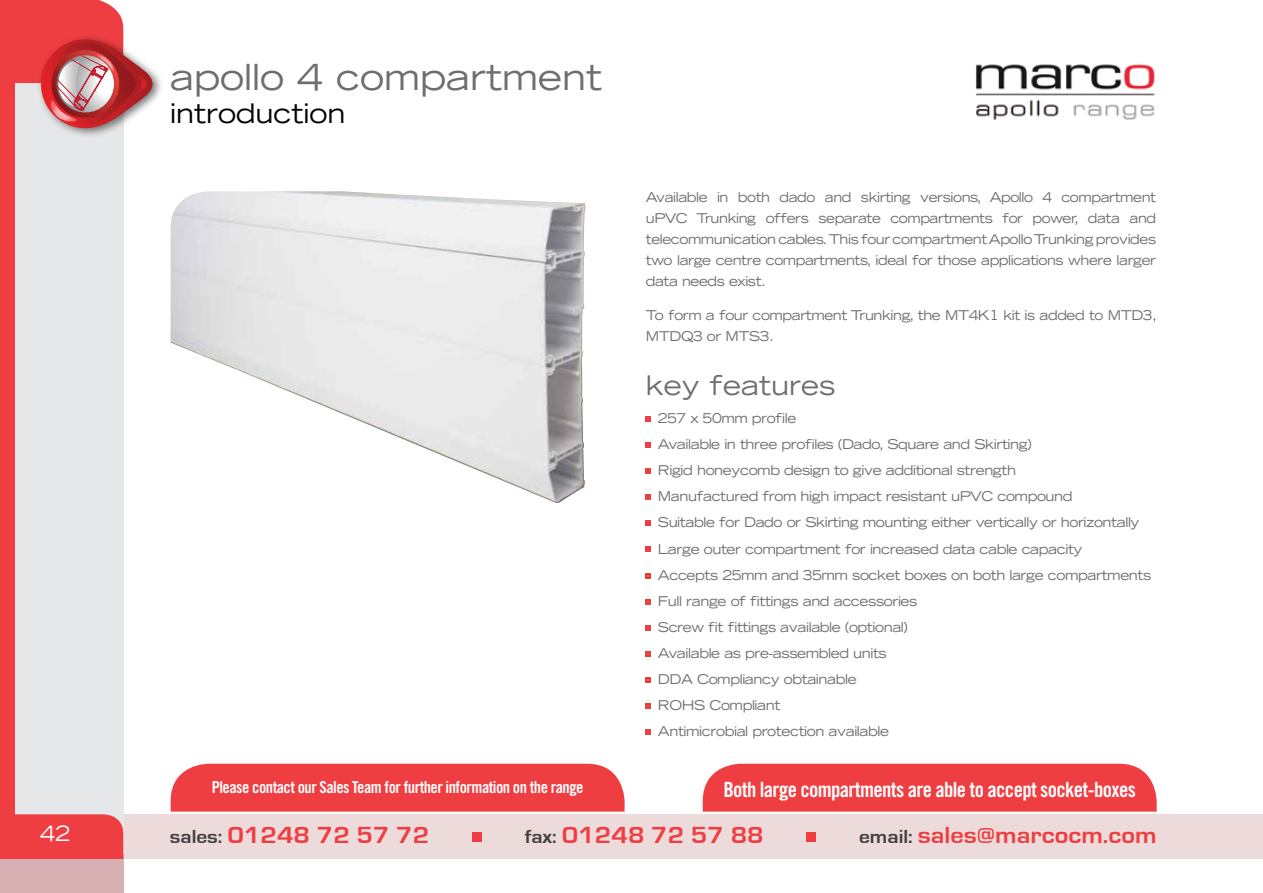
<style>
.page{position:relative;width:1263px;height:893px;background:#fff}
.page>*{position:absolute;margin:0;border:0;box-sizing:border-box;transform-origin:0 0}
.t1{font:expanded 36px "Trade Gothic LH";color:#6d6e71}
.t2{font:expanded 27px "Trade Gothic LH";color:#000}
.t3{font:expanded 27px "Trade Gothic LH";color:#6d6e71}
.t4{font:700 24px "Eurostile";color:#ef3e42;scale:1.1 1}
.t5{font:21px "Trade Gothic Bold Cond Twenty";letter-spacing:-.03em;color:#fff}
.t6{font:expanded 21px "Trade Gothic LH";color:#fff}
.t7{font:16.5px "Trade Gothic Bold Cond Twenty";letter-spacing:-.03em;color:#fff}
.t8{font:expanded 13.5px/26.1px "Trade Gothic LH";letter-spacing:-.03em;color:#6d6e71}
.s1{font-size:19.5px;color:#414042}
</style>
<div class="page">
<div style="left:0;top:814px;width:1263px;height:45px;background:#eddada"></div>
<div style="left:472px;top:832px;width:10px;height:10px;background:#ef3e42"></div>
<div style="left:807px;top:832px;width:9px;height:10px;background:#ef3e42"></div>
<div style="left:0;top:68px;width:123px;height:791px;background:#e6e7e8"></div>
<div style="left:0;top:855px;width:123px;height:38px;background:#d8afb3"></div>
<div style="left:0;top:0;width:15px;height:859px;background:#ef3e42"></div>
<div style="left:15px;top:814px;width:108px;height:45px;background:#ef3e42"></div>
<div style="left:36px;top:34px;width:128px;height:105px;background:#000;opacity:.53"></div>
<svg style="left:15px;top:0;width:138px;height:128px"></svg>
<svg style="left:646px;top:416px;width:5px;height:5px"></svg>
<svg style="left:646px;top:442px;width:5px;height:5px"></svg>
<svg style="left:646px;top:468px;width:5px;height:6px"></svg>
<svg style="left:646px;top:494px;width:5px;height:6px"></svg>
<svg style="left:646px;top:521px;width:5px;height:5px"></svg>
<svg style="left:646px;top:547px;width:5px;height:5px"></svg>
<svg style="left:646px;top:573px;width:5px;height:5px"></svg>
<svg style="left:646px;top:599px;width:5px;height:5px"></svg>
<svg style="left:646px;top:625px;width:5px;height:5px"></svg>
<svg style="left:646px;top:651px;width:5px;height:5px"></svg>
<svg style="left:646px;top:677px;width:5px;height:6px"></svg>
<svg style="left:646px;top:703px;width:5px;height:6px"></svg>
<svg style="left:646px;top:730px;width:5px;height:5px"></svg>
<div style="left:171px;top:764px;width:454px;height:48px;background:#ef3e42"></div>
<img style="left:171px;top:191px;width:414px;height:312px">
<img style="left:975px;top:64px;width:180px;height:56px">
<div style="left:703px;top:764px;width:454px;height:48px;background:#ef3e42"></div>
<h1 class="t1" style="left:170px;top:54px;width:433px">apollo 4 compartment</h1>
<h2 class="t2" style="left:170px;top:95px;width:177px">introduction</h2>
<p class="t8" style="left:646px;top:186px;width:512px;line-height:21px;text-align:justify">Available in both dado and skirting versions, Apollo 4 compartment uPVC Trunking offers separate compartments for power, data and telecommunication cables. This four compartment Apollo Trunking provides two large centre compartments, ideal for those applications where larger data needs exist.</p>
<p class="t8" style="left:646px;top:304px;width:513px;line-height:21px">To form a four compartment Trunking, the MT4K1 kit is added to MTD3,<br>MTDQ3 or MTS3.</p>
<h2 class="t3" style="left:646px;top:367px;width:191px">key features</h2>
<p class="t8" style="left:658px;top:405px;width:495px">257 x 50mm profile<br>Available in three profiles (Dado, Square and Skirting)<br>Rigid honeycomb design to give additional strength<br>Manufactured from high impact resistant uPVC compound<br>Suitable for Dado or Skirting mounting either vertically or horizontally Large outer compartment for increased data cable capacity<br>Accepts 25mm and 35mm socket boxes on both large compartments Full range of fittings and accessories<br>Screw fit fittings available (optional)<br>Available as pre-assembled units<br>DDA Compliancy obtainable<br>ROHS Compliant<br>Antimicrobial protection available</p>
<p class="t7" style="left:212px;top:777px;width:373px">Please contact our Sales Team for further information on the range</p>
<h3 class="t5" style="left:723px;top:776px;width:414px">Both large compartments are able to accept socket-boxes</h3>
<h3 class="t6" style="left:40px;top:819px;width:32px">42</h3>
<h3 class="t4" style="left:170px;top:822px;width:237px"><span class="s1">sales:</span> 01248 72 57 72</h3>
<h3 class="t4" style="left:525px;top:822px;width:219px"><span class="s1">fax:</span> 01248 72 57 88</h3>
<h3 class="t4" style="left:859px;top:822px;width:272px"><span class="s1">email:</span> sales@marcocm.com</h3>
</div>
